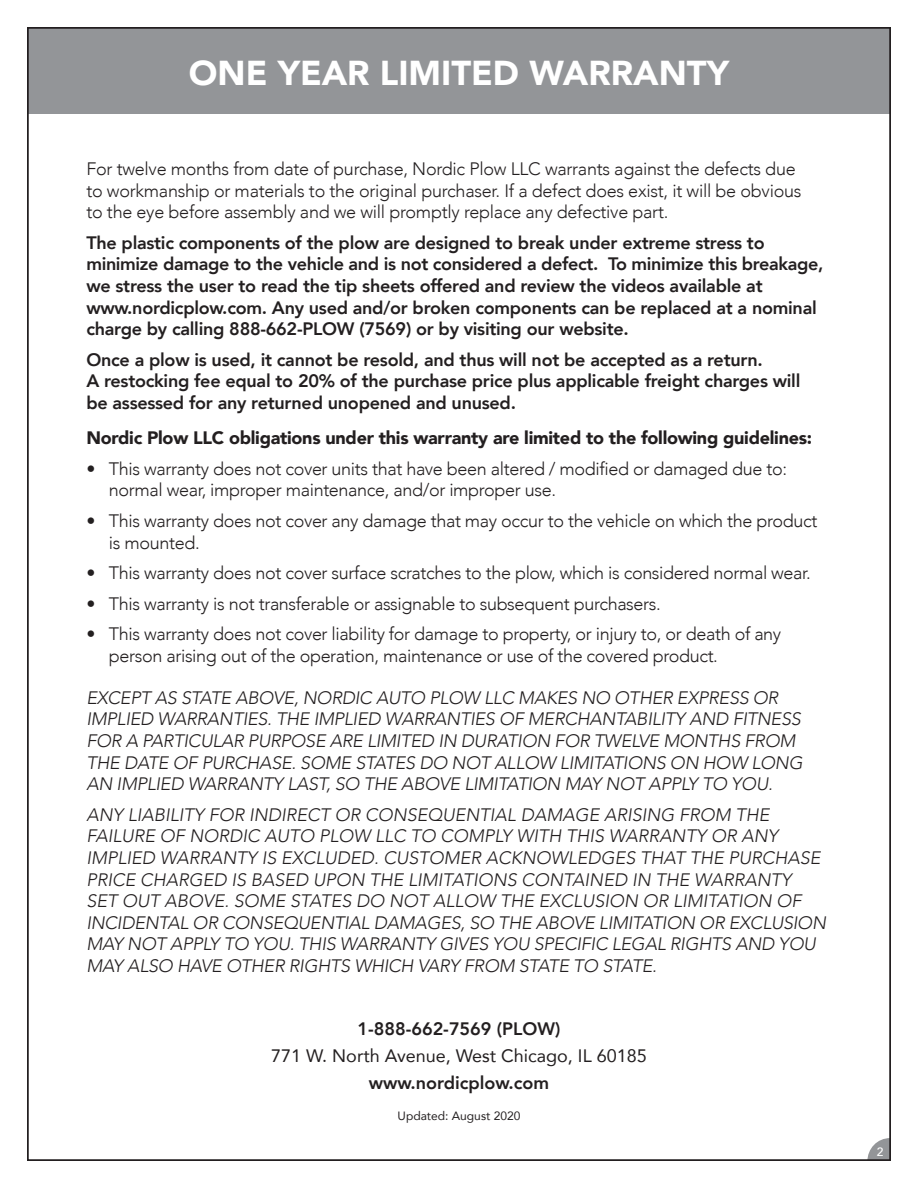
<style>
.page{position:relative;width:918px;height:1188px;background:#fff}
.page>*{position:absolute;margin:0;border:0;box-sizing:border-box;transform-origin:0 0}
.t1{font:900 34.5px "Avenir";color:#fff}
.t2{font:italic 300 18px/21.6px "Avenir";letter-spacing:-.015em;color:#231f20}
.t3{font:300 18px/21.6px "Avenir";letter-spacing:-.02em;color:#231f20}
.t4{font:800 18px/21.6px "Avenir";letter-spacing:-.015em;color:#231f20}
.t5{font:900 18px "Avenir";letter-spacing:-.015em;color:#231f20}
.t6{font:18px "Avenir";color:#231f20}
.t7{font:12px "Avenir";color:#231f20}
.t8{font:500 12px "Avenir";color:#fff}
</style>
<div class="page">
<div style="left:28px;top:27px;width:863px;height:87px;background:#939598"></div>
<svg style="left:867px;top:1138px;width:21px;height:20px"></svg>
<p class="t1" style="left:189px;top:44px;width:542px">ONE YEAR LIMITED WARRANTY</p>
<p class="t3" style="left:86px;top:158px;width:717px">For twelve months from date of purchase, Nordic Plow LLC warrants against the defects due to workmanship or materials to the original purchaser. If a defect does exist, it will be obvious to the eye before assembly and we will promptly replace any defective part.</p>
<p class="t4" style="left:86px;top:232px;width:739px">The plastic components of the plow are designed to break under extreme stress to minimize damage to the vehicle and is not considered a defect. To minimize this breakage, we stress the user to read the tip sheets offered and review the videos available at www.nordicplow.com. Any used and/or broken components can be replaced at a nominal charge by calling 888-662-PLOW (7569) or by visiting our website.</p>
<p class="t4" style="left:86px;top:349px;width:715px">Once a plow is used, it cannot be resold, and thus will not be accepted as a return.<br>A restocking fee equal to 20% of the purchase price plus applicable freight charges will be assessed for any returned unopened and unused.</p>
<p class="t5" style="left:86px;top:422px;width:727px">Nordic Plow LLC obligations under this warranty are limited to the following guidelines:</p>
<p class="t3" style="left:109px;top:458px;width:680px;text-indent:-22px">• This warranty does not cover units that have been altered / modified or damaged due to: normal wear, improper maintenance, and/or improper use.</p>
<p class="t3" style="left:109px;top:510px;width:710px;text-indent:-22px">• This warranty does not cover any damage that may occur to the vehicle on which the product is mounted.</p>
<p class="t3" style="left:86px;top:562px;width:726px">• This warranty does not cover surface scratches to the plow, which is considered normal wear.</p>
<p class="t3" style="left:86px;top:593px;width:576px">• This warranty is not transferable or assignable to subsequent purchasers.</p>
<p class="t3" style="left:109px;top:623px;width:674px;text-indent:-22px">• This warranty does not cover liability for damage to property, or injury to, or death of any person arising out of the operation, maintenance or use of the covered product.</p>
<p class="t2" style="left:86px;top:687px;width:718px">EXCEPT AS STATE ABOVE, NORDIC AUTO PLOW LLC MAKES NO OTHER EXPRESS OR IMPLIED WARRANTIES. THE IMPLIED WARRANTIES OF MERCHANTABILITY AND FITNESS FOR A PARTICULAR PURPOSE ARE LIMITED IN DURATION FOR TWELVE MONTHS FROM THE DATE OF PURCHASE. SOME STATES DO NOT ALLOW LIMITATIONS ON HOW LONG AN IMPLIED WARRANTY LAST, SO THE ABOVE LIMITATION MAY NOT APPLY TO YOU.</p>
<p class="t2" style="left:86px;top:804px;width:741px">ANY LIABILITY FOR INDIRECT OR CONSEQUENTIAL DAMAGE ARISING FROM THE FAILURE OF NORDIC AUTO PLOW LLC TO COMPLY WITH THIS WARRANTY OR ANY IMPLIED WARRANTY IS EXCLUDED. CUSTOMER ACKNOWLEDGES THAT THE PURCHASE PRICE CHARGED IS BASED UPON THE LIMITATIONS CONTAINED IN THE WARRANTY SET OUT ABOVE. SOME STATES DO NOT ALLOW THE EXCLUSION OR LIMITATION OF INCIDENTAL OR CONSEQUENTIAL DAMAGES, SO THE ABOVE LIMITATION OR EXCLUSION MAY NOT APPLY TO YOU. THIS WARRANTY GIVES YOU SPECIFIC LEGAL RIGHTS AND YOU MAY ALSO HAVE OTHER RIGHTS WHICH VARY FROM STATE TO STATE.</p>
<p class="t4" style="left:357px;top:1018px;width:205px">1-888-662-7569 (PLOW)</p>
<p class="t6" style="left:271px;top:1041px;width:377px">771 W. North Avenue, West Chicago, IL 60185</p>
<p class="t4" style="left:369px;top:1072px;width:182px">www.nordicplow.com</p>
<p class="t7" style="left:398px;top:1106px;width:124px">Updated: August 2020</p>
<p class="t8" style="left:877px;top:1142px;width:8px">2</p>
</div>
